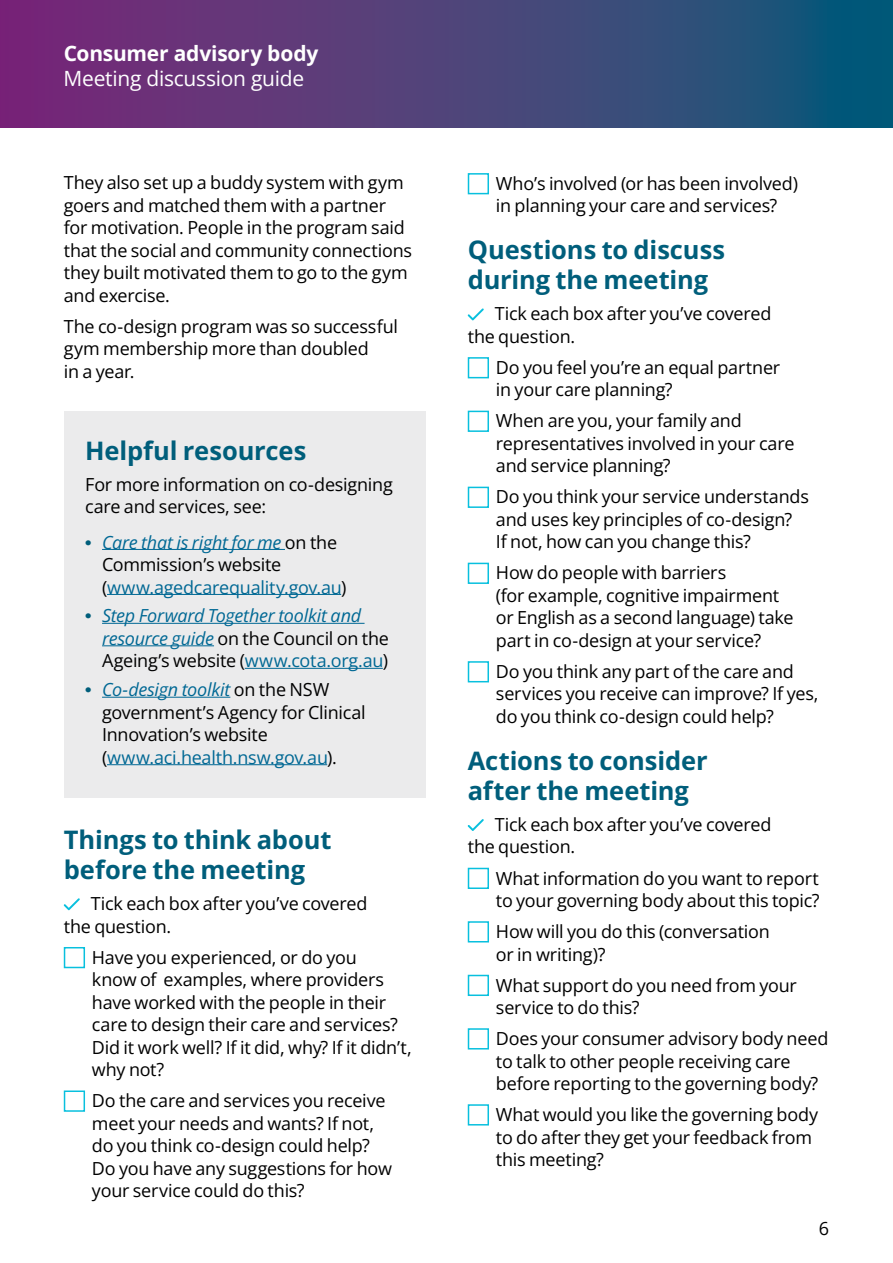
<style>
.page{position:relative;width:893px;height:1263px;background:#fff}
.page>*{position:absolute;margin:0;border:0;box-sizing:border-box;transform-origin:0 0}
.t1{font:700 25.5px/30px "Open Sans";letter-spacing:-.005em;color:#005e7b}
.t2{font:21px "Open Sans";letter-spacing:-.015em;color:#fff}
.t3{font:700 21px "Open Sans";letter-spacing:-.01em;color:#fff}
.t4{font:18px/22.5px "Open Sans";letter-spacing:-.015em;color:#000}
.t5{font:italic 18px/22.5px "Open Sans";letter-spacing:-.015em;color:#006894}
.s1{font-family:"Arial";font-weight:700;color:#005e7b}
.s2{font-style:italic;color:#006894}
.s3{color:#006894}
.s4{font-family:"Arial";font-weight:700;font-style:normal;color:#005e7b}
.s5{font-style:normal;color:#000}
.s6{font-style:normal}
</style>
<div class="page">
<svg style="left:0;top:0;width:893px;height:128px;background:#484179"></svg>
<div style="left:64px;top:411px;width:361px;height:387px;background:#ebebec"></div>
<hr style="left:102px;top:549px;width:183px;height:1px;background:#006894">
<hr style="left:107px;top:594px;width:234px;height:1px;background:#006894">
<hr style="left:102px;top:623px;width:263px;height:1px;background:#006894">
<hr style="left:102px;top:645px;width:112px;height:1px;background:#006894">
<hr style="left:245px;top:668px;width:138px;height:1px;background:#006894">
<hr style="left:102px;top:697px;width:128px;height:1px;background:#006894">
<hr style="left:107px;top:764px;width:220px;height:1px;background:#006894">
<svg style="left:64px;top:898px;width:16px;height:12px"></svg>
<div style="left:64px;top:947px;width:21px;height:21px;border:2px solid #08c0de"></div>
<div style="left:64px;top:1090px;width:21px;height:22px;border:2px solid #08c0de"></div>
<div style="left:468px;top:173px;width:21px;height:21px;border:2px solid #08c0de"></div>
<svg style="left:468px;top:308px;width:16px;height:12px"></svg>
<div style="left:468px;top:357px;width:21px;height:21px;border:2px solid #08c0de"></div>
<div style="left:468px;top:411px;width:21px;height:21px;border:2px solid #08c0de"></div>
<div style="left:468px;top:487px;width:21px;height:21px;border:2px solid #08c0de"></div>
<div style="left:468px;top:563px;width:21px;height:21px;border:2px solid #08c0de"></div>
<div style="left:468px;top:661px;width:21px;height:21px;border:2px solid #08c0de"></div>
<svg style="left:468px;top:819px;width:16px;height:12px"></svg>
<div style="left:468px;top:868px;width:21px;height:21px;border:2px solid #08c0de"></div>
<div style="left:468px;top:921px;width:21px;height:21px;border:2px solid #08c0de"></div>
<div style="left:468px;top:975px;width:21px;height:21px;border:2px solid #08c0de"></div>
<div style="left:468px;top:1028px;width:21px;height:21px;border:2px solid #08c0de"></div>
<div style="left:468px;top:1104px;width:21px;height:21px;border:2px solid #08c0de"></div>
<p class="t3" style="left:64px;top:38px;width:256px">Consumer advisory body</p>
<p class="t2" style="left:64px;top:64px;width:242px">Meeting discussion guide</p>
<p class="t4" style="left:64px;top:171px;width:350px">They also set up a buddy system with gym goers and matched them with a partner for motivation. People in the program said that the social and community connections they built motivated them to go to the gym and exercise.</p>
<p class="t4" style="left:64px;top:315px;width:336px">The co-design program was so successful gym membership more than doubled<br>in a year.</p>
<h1 class="t1" style="left:85px;top:435px;width:223px">Helpful resources</h1>
<p class="t4" style="left:85px;top:472px;width:309px">For more information on co-designing care and services, see:</p>
<p class="t4" style="left:102px;top:530px;width:246px;text-indent:-17px"><span class="s1">•</span> <span class="s2">Care that is right for me</span> on the<br>Commission’s website (<span class="s3">www.agedcarequality.gov.au</span>)</p>
<p class="t5" style="left:102px;top:604px;width:288px;text-indent:-17px"><span class="s4">•</span> Step Forward Together toolkit and resource guide <span class="s5">on the Council on the<br>Ageing’s website (</span><span class="s6">www.cota.org.au</span><span class="s5">)</span></p>
<p class="t4" style="left:102px;top:678px;width:265px;text-indent:-17px"><span class="s1">•</span> <span class="s2">Co-design toolkit</span> on the NSW government’s Agency for Clinical<br>Innovation’s website (<span class="s3">www.aci.health.nsw.gov.au</span>).</p>
<h1 class="t1" style="left:64px;top:824px;width:269px">Things to think about before the meeting</h1>
<p class="t4" style="left:64px;top:892px;width:305px;text-indent:27px">Tick each box after you’ve covered the question.</p>
<p class="t4" style="left:92px;top:945px;width:321px">Have you experienced, or do you<br>know of examples, where providers have worked with the people in their care to design their care and services?<br>Did it work well? If it did, why? If it didn’t, why not?</p>
<p class="t4" style="left:92px;top:1089px;width:302px">Do the care and services you receive meet your needs and wants? If not, do you think co-design could help?<br>Do you have any suggestions for how your service could do this?</p>
<p class="t4" style="left:496px;top:172px;width:304px">Who’s involved (or has been involved) in planning your care and services?</p>
<h1 class="t1" style="left:468px;top:234px;width:259px">Questions to discuss during the meeting</h1>
<p class="t4" style="left:468px;top:302px;width:305px;text-indent:27px">Tick each box after you’ve covered the question.</p>
<p class="t4" style="left:496px;top:356px;width:286px">Do you feel you’re an equal partner in your care planning?</p>
<p class="t4" style="left:496px;top:409px;width:300px">When are you, your family and representatives involved in your care and service planning?</p>
<p class="t4" style="left:496px;top:485px;width:314px">Do you think your service understands and uses key principles of co-design?<br>If not, how can you change this?</p>
<p class="t4" style="left:496px;top:561px;width:299px">How do people with barriers<br>(for example, cognitive impairment or English as a second language) take part in co-design at your service?</p>
<p class="t4" style="left:496px;top:660px;width:324px">Do you think any part of the care and services you receive can improve? If yes, do you think co-design could help?</p>
<h1 class="t1" style="left:468px;top:745px;width:242px">Actions to consider after the meeting</h1>
<p class="t4" style="left:468px;top:813px;width:305px;text-indent:27px">Tick each box after you’ve covered the question.</p>
<p class="t4" style="left:496px;top:866px;width:325px">What information do you want to report to your governing body about this topic?</p>
<p class="t4" style="left:496px;top:920px;width:275px">How will you do this (conversation or in writing)?</p>
<p class="t4" style="left:496px;top:973px;width:302px">What support do you need from your service to do this?</p>
<p class="t4" style="left:496px;top:1027px;width:334px">Does your consumer advisory body need to talk to other people receiving care before reporting to the governing body?</p>
<p class="t4" style="left:496px;top:1103px;width:324px">What would you like the governing body to do after they get your feedback from this meeting?</p>
<p class="t4" style="left:819px;top:1217px;width:12px">6</p>
</div>
